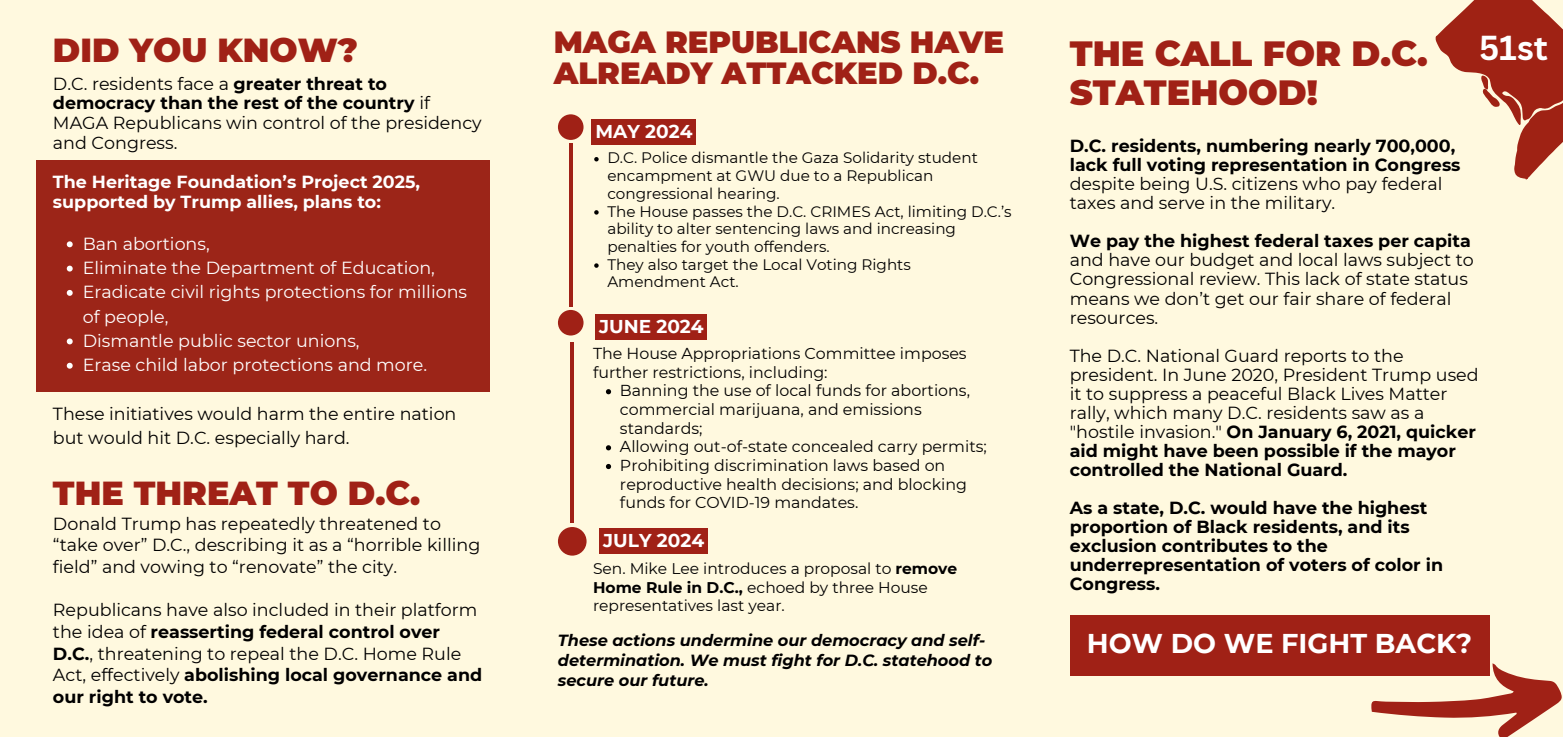
<style>
.page{position:relative;width:1563px;height:737px;background:#fff9df}
.page>*{position:absolute;margin:0;border:0;box-sizing:border-box;transform-origin:0 0}
.t1{font:900 35px/38.1px "Montserrat";color:#a02116}
.t2{font:700 33.69px "Canva Sans";color:#fff}
.t3{font:900 33.25px "Montserrat";color:#a02116}
.t4{font:900 30.62px/30.8px "Montserrat";color:#a02116}
.t5{font:700 27.12px "Montserrat";color:#fff}
.t6{font:700 18.55px "Montserrat";color:#fff}
.t7{font:17.5px/19.1px "Montserrat";color:#000}
.t8{font:700 17.5px/19.1px "Montserrat";color:#000}
.t9{font:17.5px/24.3px "Montserrat";color:#fff}
.t10{font:700 17.5px/19.7px "Montserrat";color:#fff}
.t11{font:italic 700 16.1px/19.7px "Montserrat";color:#000}
.t12{font:15.84px/18.7px "Montserrat";color:#000}
.t13{font:15.49px/18px "Montserrat";color:#000}
.t14{font:15.22px/17.8px "Montserrat";color:#000}
.s1{font-weight:700}
.s2{font-weight:400}
</style>
<div class="page">
<div style="left:37px;top:161px;width:452px;height:231px;background:#9c2518"></div>
<div style="left:1069px;top:615px;width:420px;height:61px;background:#a02116"></div>
<svg style="left:1371px;top:663px;width:191px;height:74px"></svg>
<svg style="left:1435px;top:0;width:128px;height:180px"></svg>
<div style="left:1469px;top:38px;width:94px;height:26px;background:#9f2214"></div>
<div style="left:1491px;top:54px;width:72px;height:27px;background:#9f2214"></div>
<svg style="left:67px;top:241px;width:6px;height:6px"></svg>
<svg style="left:67px;top:266px;width:6px;height:6px"></svg>
<svg style="left:67px;top:290px;width:6px;height:6px"></svg>
<svg style="left:67px;top:338px;width:6px;height:6px"></svg>
<svg style="left:67px;top:363px;width:6px;height:6px"></svg>
<svg style="left:606px;top:389px;width:5px;height:5px"></svg>
<svg style="left:606px;top:445px;width:5px;height:5px"></svg>
<svg style="left:606px;top:464px;width:5px;height:5px"></svg>
<hr style="left:569px;top:143px;width:3px;height:164px;background:#a02116">
<div style="left:558px;top:114px;width:25px;height:26px;background:#a02116;border-radius:50%"></div>
<div style="left:558px;top:310px;width:25px;height:26px;background:#a02116;border-radius:50%"></div>
<hr style="left:570px;top:342px;width:4px;height:181px;background:#a02116">
<div style="left:558px;top:527px;width:28px;height:29px;background:#a02116;border-radius:50%"></div>
<div style="left:592px;top:119px;width:104px;height:26px;background:#a02116"></div>
<div style="left:595px;top:314px;width:112px;height:26px;background:#a02116"></div>
<div style="left:600px;top:528px;width:108px;height:26px;background:#a02116"></div>
<svg style="left:594px;top:157px;width:4px;height:4px"></svg>
<svg style="left:594px;top:210px;width:4px;height:5px"></svg>
<svg style="left:594px;top:263px;width:4px;height:5px"></svg>
<p class="t3" style="left:53px;top:30px;width:306px">DID YOU KNOW?</p>
<p class="t7" style="left:53px;top:74px;width:430px;line-height:19.7px">D.C. residents face a <span class="s1">greater threat to democracy than the rest of the country</span> if MAGA Republicans win control of the presidency and Congress.</p>
<p class="t10" style="left:53px;top:172px;width:369px">The Heritage Foundation’s Project 2025, supported by Trump allies, plans to:</p>
<p class="t9" style="left:83px;top:231px;width:128px">Ban abortions,</p>
<p class="t9" style="left:83px;top:256px;width:354px">Eliminate the Department of Education,</p>
<h1 class="t9" style="left:83px;top:280px;width:386px">Eradicate civil rights protections for millions of people,</h1>
<p class="t9" style="left:83px;top:329px;width:278px">Dismantle public sector unions,</p>
<p class="t9" style="left:83px;top:353px;width:346px">Erase child labor protections and more.</p>
<h3 class="t7" style="left:53px;top:401px;width:405px;line-height:24.3px">These initiatives would harm the entire nation but would hit D.C. especially hard.</h3>
<p class="t3" style="left:53px;top:473px;width:369px">THE THREAT TO D.C.</p>
<h5 class="t7" style="left:53px;top:513px;width:429px;line-height:21.7px">Donald Trump has repeatedly threatened to “take over” D.C., describing it as a “horrible killing field” and vowing to “renovate” the city.</h5>
<p class="t7" style="left:53px;top:599px;width:431px;line-height:21.7px">Republicans have also included in their platform the idea of <span class="s1">reasserting federal control over D.C.</span>, threatening to repeal the D.C. Home Rule Act, effectively <span class="s1">abolishing local governance and our right to vote.</span></p>
<p class="t4" style="left:554px;top:27px;width:452px">MAGA REPUBLICANS HAVE<br>ALREADY ATTACKED D.C.</p>
<p class="t6" style="left:595px;top:120px;width:98px">MAY 2024</p>
<h1 class="t14" style="left:607px;top:149px;width:372px">D.C. Police dismantle the Gaza Solidarity student encampment at GWU due to a Republican congressional hearing.</h1>
<p class="t14" style="left:607px;top:202px;width:406px">The House passes the D.C. CRIMES Act, limiting D.C.’s ability to alter sentencing laws and increasing penalties for youth offenders.</p>
<p class="t14" style="left:607px;top:255px;width:305px">They also target the Local Voting Rights<br>Amendment Act.</p>
<p class="t6" style="left:599px;top:315px;width:106px">JUNE 2024</p>
<p class="t12" style="left:593px;top:344px;width:375px">The House Appropriations Committee imposes further restrictions, including:</p>
<p class="t12" style="left:620px;top:381px;width:351px">Banning the use of local funds for abortions, commercial marijuana, and emissions standards;</p>
<p class="t12" style="left:620px;top:437px;width:368px">Allowing out-of-state concealed carry permits;</p>
<h5 class="t12" style="left:620px;top:456px;width:348px">Prohibiting discrimination laws based on reproductive health decisions; and blocking funds for COVID-19 mandates.</h5>
<h2 class="t6" style="left:603px;top:529px;width:102px">JULY 2024</h2>
<p class="t13" style="left:593px;top:560px;width:366px">Sen. Mike Lee introduces a proposal to <span class="s1">remove<br>Home Rule in D.C.,</span> echoed by three House representatives last year.</p>
<p class="t1" style="left:1069px;top:35px;width:360px">THE CALL FOR D.C.<br>STATEHOOD!</p>
<p class="t2" style="left:1479px;top:24px;width:70px">51st</p>
<h1 class="t8" style="left:1069px;top:136px;width:392px">D.C. residents, numbering nearly 700,000, lack full voting representation in Congress <span class="s2">despite being U.S. citizens who pay federal taxes and serve in the military.</span></h1>
<p class="t7" style="left:1069px;top:232px;width:405px"><span class="s1">We pay the highest federal taxes per capita </span>and have our budget and local laws subject to Congressional review. This lack of state status means we don’t get our fair share of federal resources.</p>
<h6 class="t7" style="left:1069px;top:346px;width:410px">The D.C. National Guard reports to the president. In June 2020, President Trump used it to suppress a peaceful Black Lives Matter rally, which many D.C. residents saw as a "hostile invasion." <span class="s1">On January 6, 2021, quicker aid might have been possible if the mayor controlled the National Guard.</span></h6>
<p class="t8" style="left:1069px;top:498px;width:375px">As a state, D.C. would have the highest proportion of Black residents, and its exclusion contributes to the underrepresentation of voters of color in<br>Congress.</p>
<p class="t11" style="left:558px;top:630px;width:429px">These actions undermine our democracy and self-</p>
<h5 class="t5" style="left:1087px;top:627px;width:387px">HOW DO WE FIGHT BACK?</h5>
<p class="t11" style="left:558px;top:650px;width:436px">determination. We must fight for D.C. statehood to secure our future.</p>
</div>
